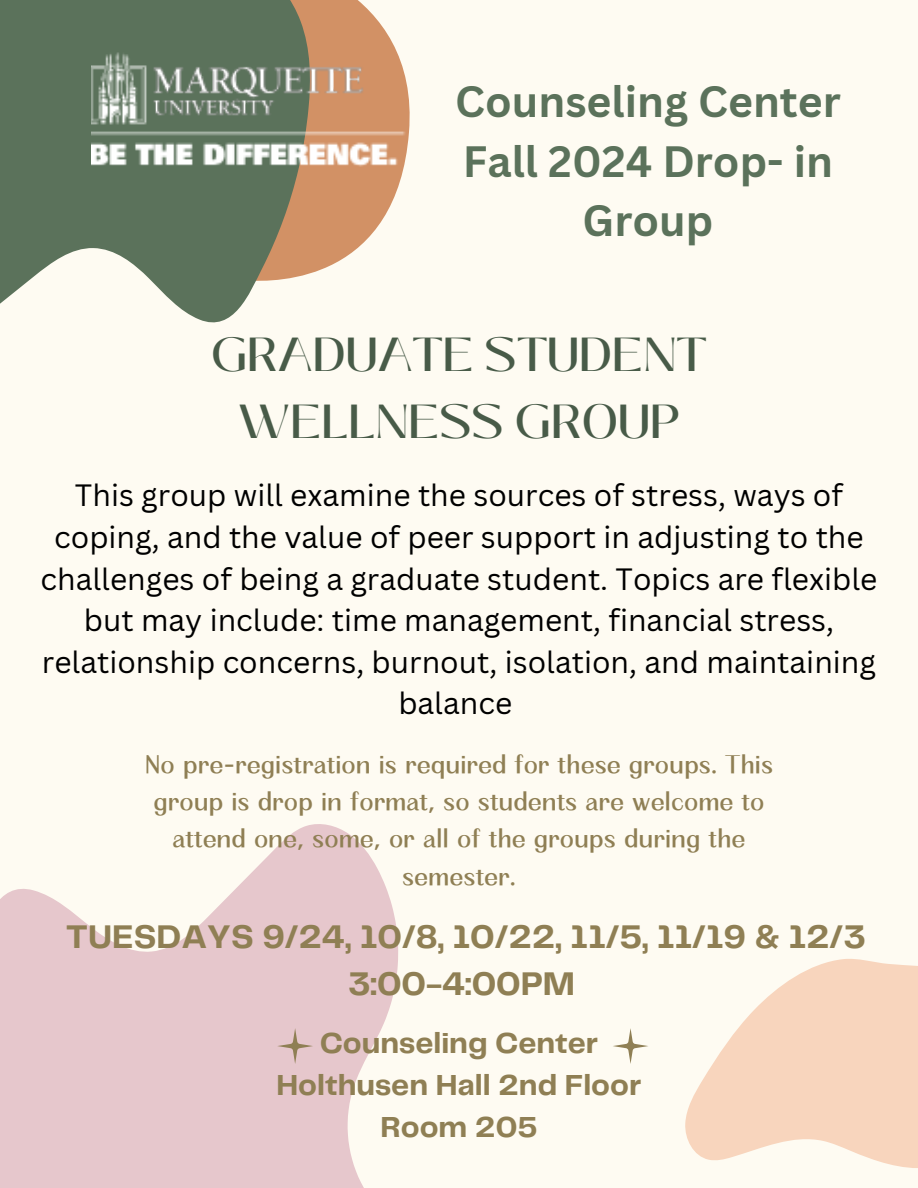
<style>
.page{position:relative;width:918px;height:1188px;background:#fefbf2}
.page>*{position:absolute;margin:0;border:0;box-sizing:border-box;transform-origin:0 0}
.t1{font:500 47.55px/66.3px "Black Mango";color:#485b48;text-align:center}
.t2{font:700 42.75px/59.7px "Canva Sans";color:#5b725b;text-align:center}
.t3{font:700 34.05px/47.2px "Telegraf";color:#8f7f54;text-align:center}
.t4{font:30px/41.7px "Canva Sans";color:#000;text-align:center}
.t5{font:700 30px/41.7px "Telegraf";color:#8f7f54;text-align:center}
.t6{font:900 27px/37.2px "Canva Endeavor";color:#8f7f54;text-align:center}
</style>
<div class="page">
<svg style="left:0;top:824px;width:398px;height:364px;fill:#e6c7cc"></svg>
<svg style="left:0;top:0;width:410px;height:323px;fill:#5b725b"></svg>
<svg style="left:613px;top:1028px;width:35px;height:36px"></svg>
<svg style="left:277px;top:1028px;width:36px;height:36px"></svg>
<img style="left:92px;top:48px;width:314px;height:126px">
<svg style="left:685px;top:959px;width:233px;height:209px;fill:#f8d5bd"></svg>
<p class="t2" style="left:455px;top:71px;width:387px">Counseling Center<br>Fall 2024 Drop- in<br>Group</p>
<h2 class="t1" style="left:211px;top:322px;width:497px">GRADUATE STUDENT<br>WELLNESS GROUP</h2>
<p class="t4" style="left:41px;top:474px;width:838px">This group will examine the sources of stress, ways of coping, and the value of peer support in adjusting to the challenges of being a graduate student. Topics are flexible but may include: time management, financial stress, relationship concerns, burnout, isolation, and maintaining balance</p>
<h1 class="t6" style="left:145px;top:746px;width:630px">No pre-registration is required for these groups. This group is drop in format, so students are welcome to attend one, some, or all of the groups during the semester.</h1>
<p class="t3" style="left:66px;top:915px;width:801px">TUESDAYS 9/24, 10/8, 10/22, 11/5, 11/19 &amp; 12/3<br>3:00-4:00PM</p>
<h5 class="t5" style="left:277px;top:1024px;width:366px">Counseling Center<br>Holthusen Hall 2nd Floor<br>Room 205</h5>
</div>
